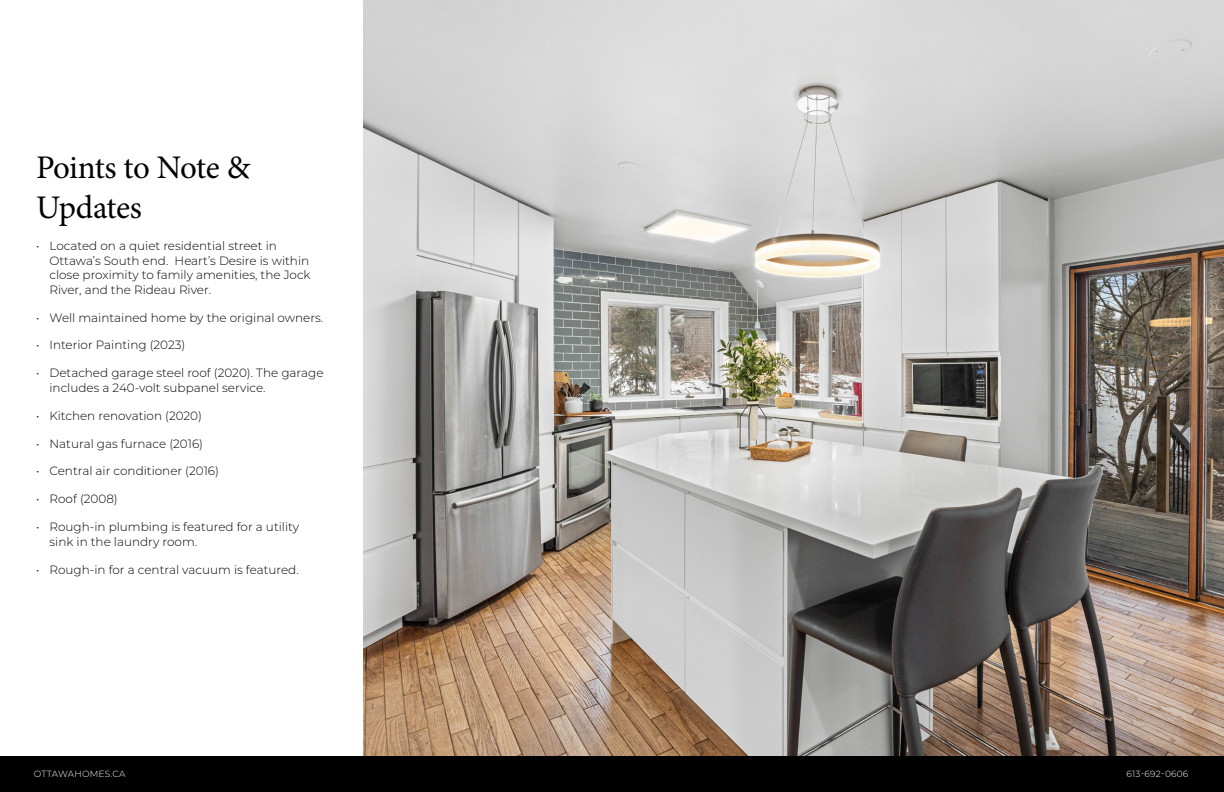
<style>
.page{position:relative;width:1224px;height:792px;background:#fff}
.page>*{position:absolute;margin:0;border:0;box-sizing:border-box;transform-origin:0 0}
.t1{font:33px/39.6px "Minion Pro";letter-spacing:-.015em;color:#000}
.t2{font:300 12px/14.4px "Montserrat";color:#000}
.t3{font:300 9px "Montserrat";letter-spacing:.025em;color:#fff}
</style>
<div class="page">
<img style="left:363px;top:0;width:861px;height:756px">
<div style="left:0;top:756px;width:1224px;height:36px;background:#000"></div>
<h1 class="t1" style="left:36px;top:148px;width:216px">Points to Note &amp;<br>Updates</h1>
<p class="t2" style="left:50px;top:239px;width:263px;text-indent:-14px">• Located on a quiet residential street in Ottawa’s South end. Heart’s Desire is within close proximity to family amenities, the Jock River, and the Rideau River.</p>
<p class="t2" style="left:36px;top:310px;width:289px">• Well maintained home by the original owners.</p>
<p class="t2" style="left:36px;top:338px;width:151px">• Interior Painting (2023)</p>
<p class="t2" style="left:50px;top:366px;width:276px;text-indent:-14px">• Detached garage steel roof (2020). The garage includes a 240-volt subpanel service.</p>
<p class="t2" style="left:36px;top:408px;width:168px">• Kitchen renovation (2020)</p>
<p class="t2" style="left:36px;top:436px;width:169px">• Natural gas furnace (2016)</p>
<p class="t2" style="left:36px;top:464px;width:185px">• Central air conditioner (2016)</p>
<p class="t2" style="left:36px;top:492px;width:83px">• Roof (2008)</p>
<p class="t2" style="left:50px;top:519px;width:251px;text-indent:-14px">• Rough-in plumbing is featured for a utility sink in the laundry room.</p>
<p class="t2" style="left:36px;top:562px;width:264px">• Rough-in for a central vacuum is featured.</p>
<p class="t3" style="left:34px;top:768px;width:93px">OTTAWAHOMES.CA</p>
<p class="t3" style="left:1126px;top:768px;width:63px">613-692-0606</p>
</div>
